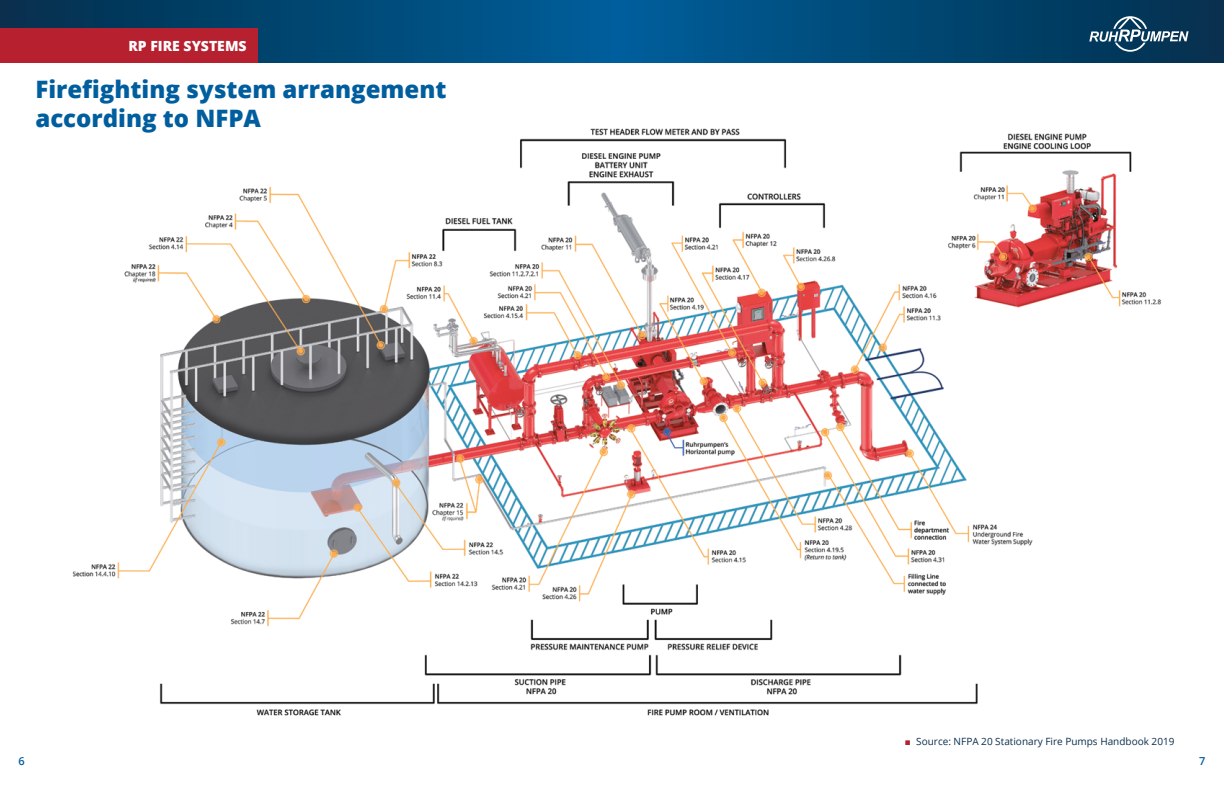
<style>
.page{position:relative;width:1224px;height:792px;background:#fff}
.page>*{position:absolute;margin:0;border:0;box-sizing:border-box;transform-origin:0 0}
.t1{font:800 24px/28.8px "Open Sans";color:#005e9e}
.t2{font:800 14px "Open Sans";color:#fff}
.t3{font:600 11px "Open Sans";color:#005e9e}
.t4{font:10px "Open Sans";color:#0c2e4d}
.s1{font-family:"Arial";font-weight:900;color:#b7202e}
</style>
<div class="page">
<img style="left:72px;top:128px;width:1089px;height:588px">
<svg style="left:0;top:0;width:1224px;height:62px;background:#004977"></svg>
<svg style="left:1089px;top:16px;width:100px;height:36px;background:#345d79"></svg>
<div style="left:0;top:28px;width:258px;height:34px;background:#b7202e"></div>
<h2 class="t2" style="left:128px;top:35px;width:120px">RP FIRE SYSTEMS</h2>
<h1 class="t1" style="left:35px;top:73px;width:413px">Firefighting system arrangement according to NFPA</h1>
<p class="t4" style="left:905px;top:734px;width:271px"><span class="s1">■</span> Source: NFPA 20 Stationary Fire Pumps Handbook 2019</p>
<p class="t3" style="left:19px;top:753px;width:8px">6</p>
<p class="t3" style="left:1199px;top:753px;width:8px">7</p>
</div>
